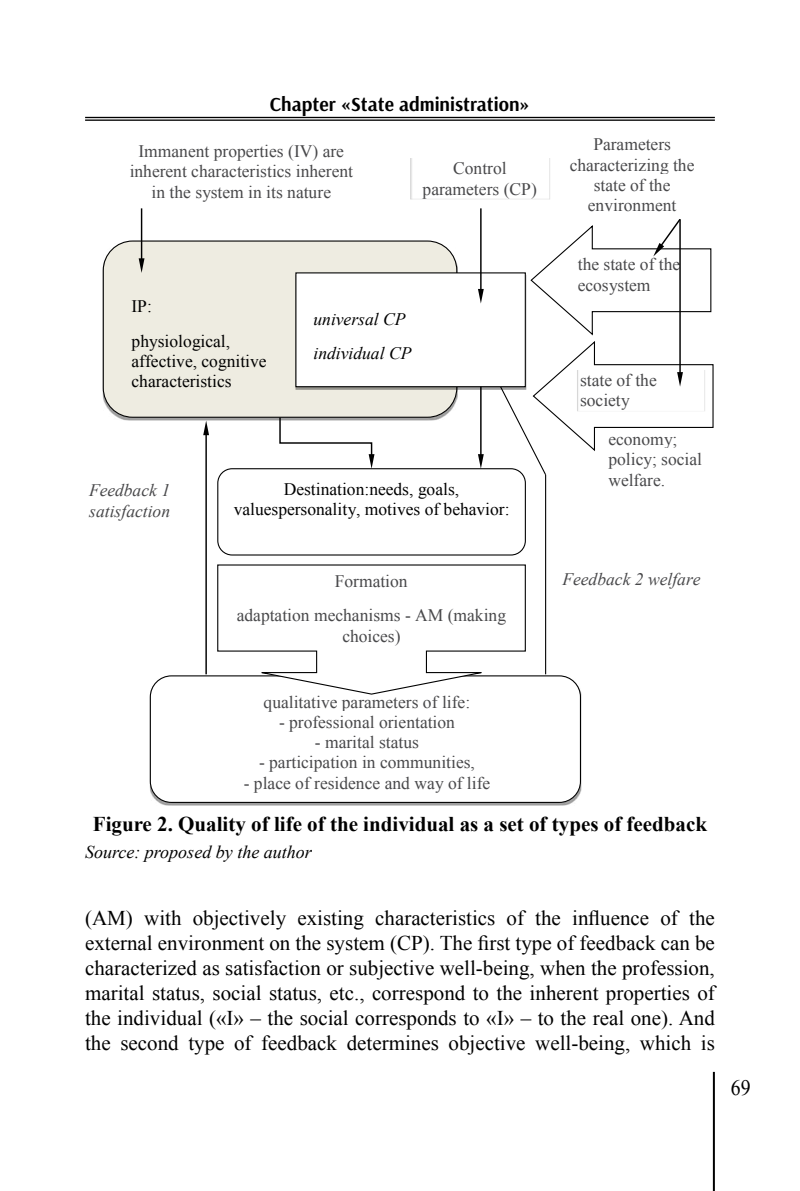
<style>
.page{position:relative;width:800px;height:1191px;background:#fff}
.page>*{position:absolute;margin:0;border:0;box-sizing:border-box;transform-origin:0 0}
.t1{font:22px "Times New Roman";color:#000;scale:.9 1}
.t2{font:21px/25px "Times New Roman";color:#000;text-align:justify}
.t3{font:700 21px "Times New Roman";color:#000}
.t4{font:700 20px "Arsenal";color:#000}
.t5{font:italic 18px "Times New Roman";color:#000}
.t6{font:17.4px/20.2px "Times New Roman";color:#48484a;text-align:center}
.t7{font:17.4px/20.6px "Times New Roman";color:#000}
.t8{font:italic 17.4px/20.8px "Times New Roman";color:#48484a}
.t9{font:italic 17.4px/34.6px "Times New Roman";color:#000}
</style>
<div class="page">
<hr style="left:85px;top:117px;width:629px;height:1px;background:#000">
<hr style="left:85px;top:119px;width:629px;height:2px;background:#000">
<hr style="left:712px;top:1071px;width:2px;height:120px;background:#000">
<div style="left:150px;top:675px;width:431px;height:128px;background:#fff;border:1px solid #000;border-radius:21px"></div>
<img style="left:410px;top:158px;width:140px;height:63px">
<div style="left:217px;top:468px;width:308px;height:87px;background:#fff;border:1px solid #000;border-radius:14px"></div>
<svg style="left:278px;top:420px;width:96px;height:49px"></svg>
<img style="left:163px;top:799px;width:407px;height:7px">
<hr style="left:205px;top:434px;width:2px;height:240px;background:#000">
<svg style="left:203px;top:420px;width:6px;height:15px"></svg>
<img style="left:205px;top:480px;width:13px;height:59px">
<hr style="left:545px;top:475px;width:1px;height:199px;background:#000">
<div style="left:103px;top:240px;width:354px;height:178px;background:#eeece1;border:1px solid #000;border-radius:29px"></div>
<img style="left:295px;top:387px;width:204px;height:3px">
<div style="left:296px;top:273px;width:229px;height:114px;background:#fff"></div>
<div style="left:295px;top:272px;width:230px;height:115px;border:1px solid #000"></div>
<hr style="left:480px;top:387px;width:1px;height:68px;background:#000">
<svg style="left:478px;top:454px;width:5px;height:15px"></svg>
<hr style="left:480px;top:208px;width:1px;height:82px;background:#000">
<svg style="left:478px;top:289px;width:5px;height:14px"></svg>
<hr style="left:141px;top:208px;width:1px;height:52px;background:#000">
<svg style="left:139px;top:258px;width:5px;height:15px"></svg>
<svg style="left:499px;top:217px;width:215px;height:259px"></svg>
<svg style="left:216px;top:564px;width:310px;height:131px"></svg>
<img style="left:218px;top:571px;width:306px;height:74px">
<div style="left:335px;top:571px;width:73px;height:20px;background:#fff"></div>
<div style="left:237px;top:605px;width:269px;height:20px;background:#fff"></div>
<div style="left:342px;top:625px;width:58px;height:20px;background:#fff"></div>
<p class="t4" style="left:270px;top:92px;width:262px">Chapter «State administration»</p>
<p class="t6" style="left:130px;top:141px;width:225px">Immanent properties (IV) are inherent characteristics inherent in the system in its nature</p>
<p class="t6" style="left:422px;top:158px;width:116px">Control parameters (CP)</p>
<p class="t7" style="left:131px;top:289px;width:100px;line-height:34.4px">IP: physiological,</p>
<p class="t7" style="left:131px;top:351px;width:136px">affective, cognitive characteristics</p>
<p class="t9" style="left:313px;top:301px;width:99px">universal CP individual CP</p>
<p class="t8" style="left:89px;top:479px;width:83px">Feedback 1 satisfaction</p>
<p class="t7" style="left:234px;top:478px;width:277px;text-align:center">Destination:needs, goals, valuespersonality, motives of behavior:</p>
<p class="t6" style="left:569px;top:134px;width:126px">Parameters characterizing the state of the environment</p>
<p class="t6" style="left:577px;top:254px;width:104px;text-align:left">the state of the ecosystem</p>
<p class="t6" style="left:580px;top:370px;width:78px;text-align:left">state of the society</p>
<p class="t6" style="left:608px;top:428px;width:95px;text-align:left">economy; policy; social welfare.</p>
<p class="t6" style="left:237px;top:563px;width:271px;line-height:34.4px">Formation<br>adaptation mechanisms - AM (making</p>
<p class="t6" style="left:342px;top:625px;width:60px">choices)</p>
<p class="t8" style="left:562px;top:568px;width:139px">Feedback 2 welfare</p>
<p class="t6" style="left:263px;top:691px;width:208px">qualitative parameters of life:</p>
<p class="t6" style="left:279px;top:711px;width:177px">- professional orientation</p>
<p class="t6" style="left:315px;top:731px;width:105px">- marital status</p>
<p class="t6" style="left:259px;top:751px;width:217px">- рarticipation in communities,</p>
<p class="t6" style="left:244px;top:772px;width:248px">- place of residence and way of life</p>
<p class="t3" style="left:93px;top:809px;width:615px">Figure 2. Quality of life of the individual as a set of types of feedback</p>
<p class="t5" style="left:85px;top:839px;width:228px">Source: proposed by the author</p>
<p class="t2" style="left:85px;top:905px;width:631px">(AM) with objectively existing characteristics of the influence of the external environment on the system (CP). The first type of feedback can be characterized as satisfaction or subjective well-being, when the profession, marital status, social status, etc., correspond to the inherent properties of the individual («I» – the social corresponds to «I» – to the real one). And the second type of feedback determines objective well-being, which is</p>
<p class="t1" style="left:730px;top:1072px;width:23px">69</p>
</div>
